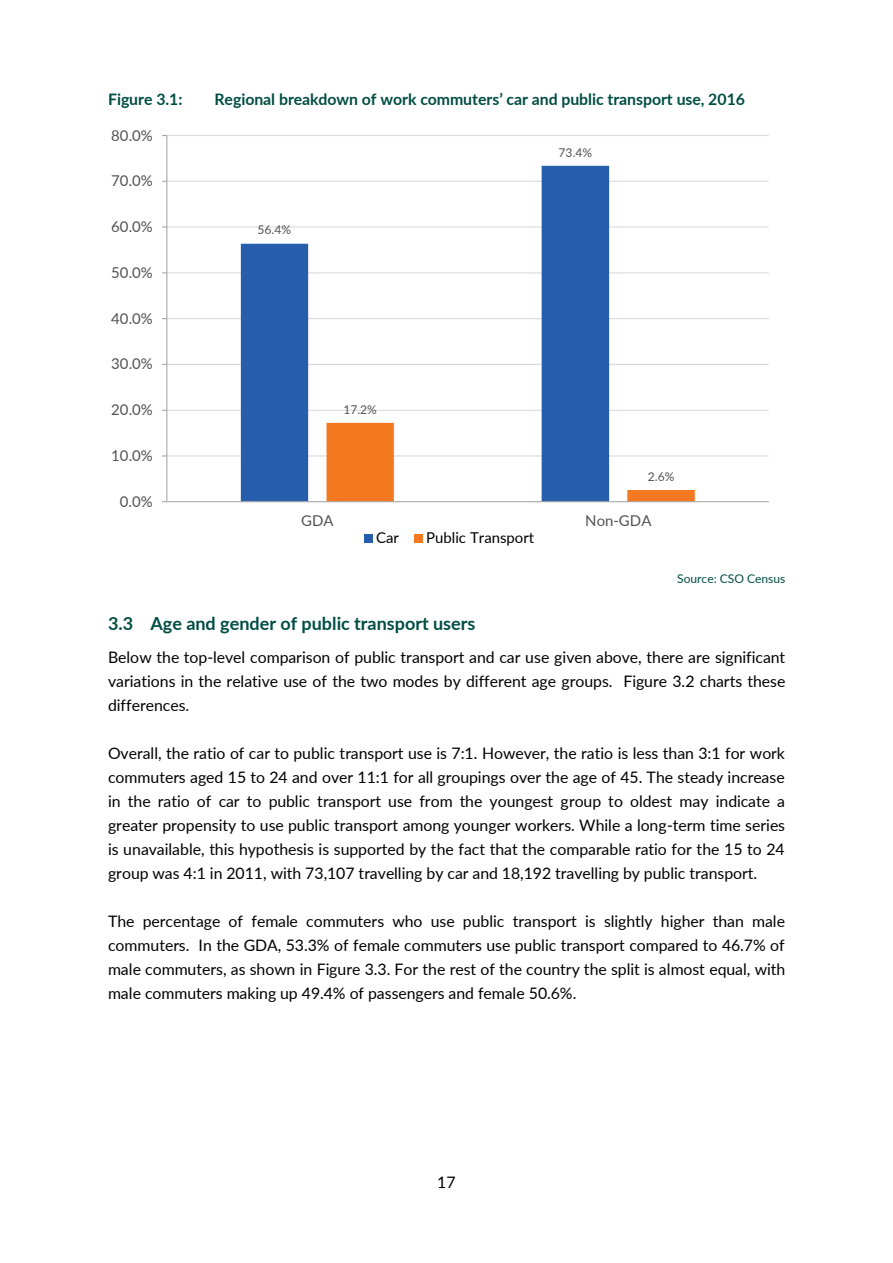
<style>
.page{position:relative;width:893px;height:1263px;background:#fff}
.page>*{position:absolute;margin:0;border:0;box-sizing:border-box;transform-origin:0 0}
.t1{font:700 18px "Lato";color:#004d44}
.t2{font:15.9px/24px "Lato";color:#000;text-align:justify}
.t3{font:700 15.9px "Lato";color:#004d44}
.t4{font:15px "Lato";color:#565152}
.t5{font:15px "Lato";color:#000}
.t6{font:12px "Lato";color:#565152}
.t7{font:12px "Lato";letter-spacing:-.005em;color:#004d44}
</style>
<div class="page">
<hr style="left:167px;top:455px;width:602px;height:1px;background:#d9d9d9">
<hr style="left:167px;top:410px;width:602px;height:1px;background:#d9d9d9">
<hr style="left:167px;top:364px;width:602px;height:1px;background:#d9d9d9">
<hr style="left:167px;top:318px;width:602px;height:1px;background:#d9d9d9">
<hr style="left:167px;top:272px;width:602px;height:1px;background:#d9d9d9">
<hr style="left:167px;top:226px;width:602px;height:2px;background:#d9d9d9">
<hr style="left:167px;top:181px;width:602px;height:1px;background:#d9d9d9">
<hr style="left:167px;top:135px;width:602px;height:1px;background:#d9d9d9">
<svg style="left:241px;top:166px;width:368px;height:335px"></svg>
<svg style="left:327px;top:423px;width:368px;height:78px"></svg>
<hr style="left:166px;top:136px;width:1px;height:366px;background:#a6a6a6">
<hr style="left:167px;top:501px;width:602px;height:1px;background:#a6a6a6">
<div style="left:364px;top:534px;width:8px;height:8px;background:#265eac"></div>
<div style="left:414px;top:534px;width:8px;height:8px;background:#f47920"></div>
<p class="t3" style="left:108px;top:90px;width:76px">Figure 3.1:</p>
<p class="t3" style="left:214px;top:90px;width:532px">Regional breakdown of work commuters’ car and public transport use, 2016</p>
<p class="t4" style="left:111px;top:126px;width:43px">80.0%</p>
<p class="t4" style="left:111px;top:171px;width:43px">70.0%</p>
<p class="t4" style="left:111px;top:217px;width:43px">60.0%</p>
<p class="t4" style="left:111px;top:263px;width:43px">50.0%</p>
<p class="t4" style="left:111px;top:309px;width:43px">40.0%</p>
<p class="t4" style="left:111px;top:355px;width:43px">30.0%</p>
<p class="t4" style="left:111px;top:400px;width:43px">20.0%</p>
<p class="t4" style="left:111px;top:446px;width:43px">10.0%</p>
<p class="t4" style="left:120px;top:492px;width:34px">0.0%</p>
<p class="t6" style="left:258px;top:223px;width:35px">56.4%</p>
<p class="t6" style="left:559px;top:145px;width:35px">73.4%</p>
<p class="t6" style="left:343px;top:402px;width:35px">17.2%</p>
<p class="t6" style="left:648px;top:469px;width:28px">2.6%</p>
<p class="t4" style="left:301px;top:512px;width:34px">GDA</p>
<p class="t4" style="left:585px;top:512px;width:68px">Non-GDA</p>
<p class="t5" style="left:376px;top:528px;width:24px">Car</p>
<p class="t5" style="left:426px;top:528px;width:110px">Public Transport</p>
<p class="t7" style="left:677px;top:571px;width:109px">Source: CSO Census</p>
<p class="t1" style="left:108px;top:612px;width:369px">3.3 Age and gender of public transport users</p>
<p class="t2" style="left:108px;top:645px;width:679px">Below the top-level comparison of public transport and car use given above, there are significant variations in the relative use of the two modes by different age groups. Figure 3.2 charts these differences.</p>
<p class="t2" style="left:108px;top:741px;width:679px">Overall, the ratio of car to public transport use is 7:1. However, the ratio is less than 3:1 for work commuters aged 15 to 24 and over 11:1 for all groupings over the age of 45. The steady increase in the ratio of car to public transport use from the youngest group to oldest may indicate a greater propensity to use public transport among younger workers. While a long-term time series is unavailable, this hypothesis is supported by the fact that the comparable ratio for the 15 to 24 group was 4:1 in 2011, with 73,107 travelling by car and 18,192 travelling by public transport.</p>
<p class="t2" style="left:108px;top:909px;width:679px">The percentage of female commuters who use public transport is slightly higher than male commuters. In the GDA, 53.3% of female commuters use public transport compared to 46.7% of male commuters, as shown in Figure 3.3. For the rest of the country the split is almost equal, with male commuters making up 49.4% of passengers and female 50.6%.</p>
<p class="t2" style="left:437px;top:1169px;width:20px">17</p>
</div>
